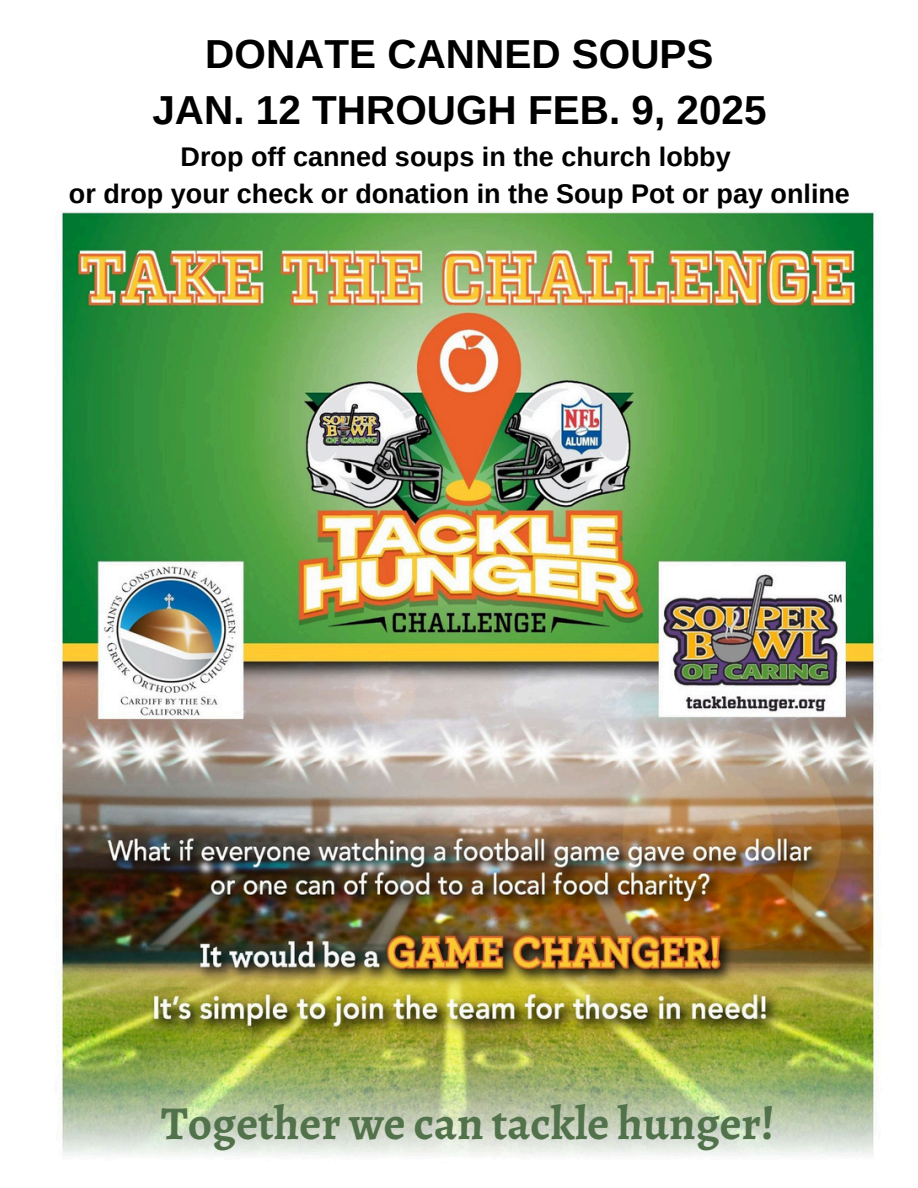
<style>
.page{position:relative;width:918px;height:1188px;background:#fff}
.page>*{position:absolute;margin:0;border:0;box-sizing:border-box;transform-origin:0 0}
.t1{font:700 47.25px "Alegreya";color:#52724b}
.t2{font:700 40.5px "Arimo";color:#000}
.t3{font:700 27px "Arimo";color:#000}
</style>
<div class="page">
<img style="left:58px;top:212px;width:820px;height:945px">
<p class="t2" style="left:205px;top:31px;width:510px">DONATE CANNED SOUPS</p>
<p class="t2" style="left:152px;top:87px;width:616px">JAN. 12 THROUGH FEB. 9, 2025</p>
<p class="t3" style="left:181px;top:141px;width:552px">Drop off canned soups in the church lobby</p>
<p class="t3" style="left:69px;top:178px;width:783px">or drop your check or donation in the Soup Pot or pay online</p>
<p class="t1" style="left:161px;top:1091px;width:615px">Together we can tackle hunger!</p>
</div>
